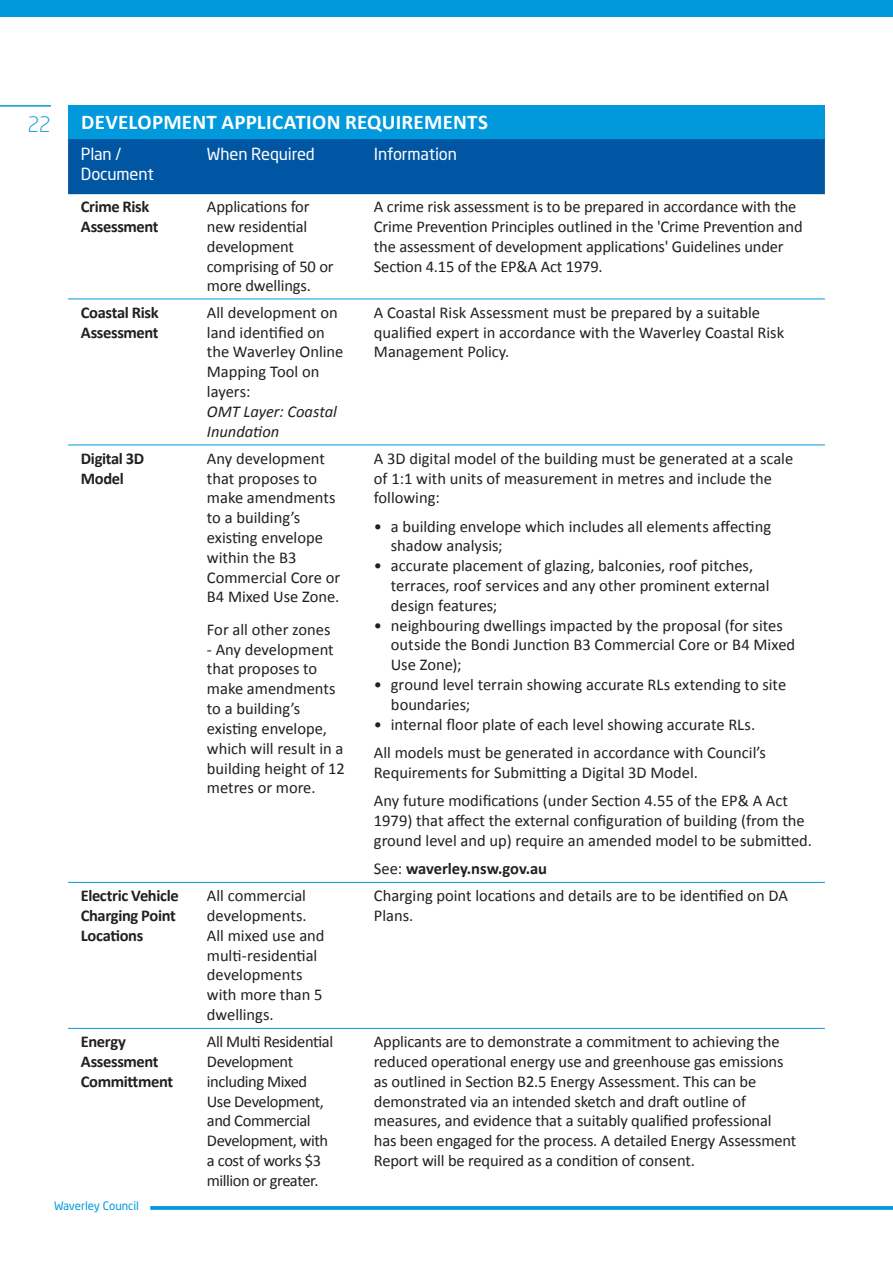
<style>
.page{position:relative;width:893px;height:1263px;background:#fff}
.page>*{position:absolute;margin:0;border:0;box-sizing:border-box;transform-origin:0 0}
.Subhead{font:700 21px "Calibri";letter-spacing:.01em;color:#fff}
.t1{font:300 21px "Neo Sans Std";color:#0099dc}
.body{font:16.5px/19.8px "Calibri";color:#231f20}
.Tables_Waverley{font:16.5px/19.8px "Calibri";letter-spacing:-.01em;color:#231f20}
.Table_bullets{font:16.5px/19.8px "Calibri";color:#231f20}
.Subhead-2{font:16.5px/19.8px "Calibri";letter-spacing:-.03em;color:#231f20}
.Subhead-3{font:700 16.5px/19.8px "Calibri";letter-spacing:-.02em;color:#231f20}
.Subhead-4{font:16.5px/19.8px "Neo Sans Std";letter-spacing:-.01em;color:#fff}
.Table_bullets-2{font:italic 16.5px/19.8px "Calibri";letter-spacing:-.005em;color:#231f20}
.body-2{font:700 16.5px "Calibri";letter-spacing:-.005em;color:#241f21}
.t2{font:11.55px "Neo Sans Std";color:#0099dc}
.s1{font-weight:400;color:#231f20}
</style>
<div class="page">
<svg style="left:150px;top:1206px;width:742px;height:4px;background:#0f9fde"></svg>
<div style="left:0;top:0;width:893px;height:16px;background:#0099dc"></div>
<hr style="left:0;top:105px;width:51px;height:2px;background:#0099dc">
<div style="left:68px;top:105px;width:757px;height:34px;background:#0099dc"></div>
<div style="left:68px;top:139px;width:757px;height:55px;background:#0156a3"></div>
<hr style="left:68px;top:299px;width:126px;height:1px;background:#0099dc">
<hr style="left:194px;top:299px;width:167px;height:1px;background:#0099dc">
<hr style="left:361px;top:299px;width:464px;height:1px;background:#0099dc">
<hr style="left:68px;top:445px;width:126px;height:1px;background:#0099dc">
<hr style="left:194px;top:445px;width:167px;height:1px;background:#0099dc">
<hr style="left:361px;top:445px;width:464px;height:1px;background:#0099dc">
<hr style="left:68px;top:882px;width:126px;height:1px;background:#0099dc">
<hr style="left:194px;top:882px;width:167px;height:1px;background:#0099dc">
<hr style="left:361px;top:882px;width:464px;height:1px;background:#0099dc">
<hr style="left:68px;top:1028px;width:126px;height:1px;background:#0099dc">
<hr style="left:194px;top:1028px;width:167px;height:1px;background:#0099dc">
<hr style="left:361px;top:1028px;width:464px;height:1px;background:#0099dc">
<p class="t1" style="left:27px;top:111px;width:25px">22</p>
<p class="Subhead" style="left:81px;top:109px;width:408px">DEVELOPMENT APPLICATION REQUIREMENTS</p>
<p class="Subhead-4" style="left:81px;top:144px;width:74px">Plan /<br>Document</p>
<p class="Subhead-4" style="left:207px;top:144px;width:109px">When Required</p>
<p class="Subhead-4" style="left:374px;top:144px;width:85px">Information</p>
<p class="Subhead-3" style="left:81px;top:197px;width:79px">Crime Risk<br>Assessment</p>
<p class="Tables_Waverley" style="left:207px;top:197px;width:128px">Applications for new residential development comprising of 50 or more dwellings.</p>
<p class="Tables_Waverley" style="left:374px;top:197px;width:430px">A crime risk assessment is to be prepared in accordance with the Crime Prevention Principles outlined in the 'Crime Prevention and the assessment of development applications' Guidelines under Section 4.15 of the EP&amp;A Act 1979.</p>
<p class="Subhead-3" style="left:81px;top:302px;width:79px">Coastal Risk<br>Assessment</p>
<p class="Table_bullets" style="left:207px;top:302px;width:138px">All development on land identified on the Waverley Online<br>Mapping Tool on layers:</p>
<p class="Table_bullets-2" style="left:207px;top:401px;width:131px">OMT Layer: Coastal<br>Inundation</p>
<p class="body" style="left:374px;top:302px;width:412px">A Coastal Risk Assessment must be prepared by a suitable qualified expert in accordance with the Waverley Coastal Risk<br>Management Policy.</p>
<p class="Subhead-3" style="left:81px;top:448px;width:65px">Digital 3D<br>Model</p>
<p class="body" style="left:207px;top:448px;width:135px">Any development that proposes to make amendments to a building’s existing envelope within the B3<br>Commercial Core or<br>B4 Mixed Use Zone.</p>
<p class="body" style="left:207px;top:619px;width:125px">For all other zones</p>
<p class="body" style="left:207px;top:639px;width:139px">- Any development that proposes to make amendments to a building’s existing envelope, which will result in a building height of 12 metres or more.</p>
<p class="Subhead-3" style="left:81px;top:886px;width:99px">Electric Vehicle<br>Charging Point<br>Locations</p>
<p class="Table_bullets" style="left:207px;top:886px;width:101px">All commercial developments.</p>
<p class="Table_bullets" style="left:207px;top:925px;width:119px">All mixed use and multi-residential developments with more than 5 dwellings.</p>
<p class="body" style="left:374px;top:448px;width:421px">A 3D digital model of the building must be generated at a scale of 1:1 with units of measurement in metres and include the following:</p>
<p class="Table_bullets" style="left:391px;top:516px;width:382px;text-indent:-17px">• a building envelope which includes all elements affecting shadow analysis;</p>
<p class="Table_bullets" style="left:391px;top:556px;width:380px;text-indent:-17px">• accurate placement of glazing, balconies, roof pitches, terraces, roof services and any other prominent external design features;</p>
<p class="Table_bullets" style="left:391px;top:615px;width:406px;text-indent:-17px">• neighbouring dwellings impacted by the proposal (for sites outside the Bondi Junction B3 Commercial Core or B4 Mixed<br>Use Zone);</p>
<p class="Table_bullets" style="left:391px;top:675px;width:397px;text-indent:-17px">• ground level terrain showing accurate RLs extending to site boundaries;</p>
<p class="Table_bullets" style="left:374px;top:714px;width:383px">• internal floor plate of each level showing accurate RLs.</p>
<p class="body" style="left:374px;top:743px;width:394px">All models must be generated in accordance with Council’s<br>Requirements for Submitting a Digital 3D Model.</p>
<p class="body" style="left:374px;top:791px;width:440px">Any future modifications (under Section 4.55 of the EP&amp; A Act<br>1979) that affect the external configuration of building (from the ground level and up) require an amended model to be submitted.</p>
<p class="body-2" style="left:374px;top:858px;width:175px"><span class="s1">See:</span> waverley.nsw.gov.au</p>
<p class="body" style="left:374px;top:886px;width:416px">Charging point locations and details are to be identified on DA<br>Plans.</p>
<p class="Subhead-3" style="left:81px;top:1032px;width:94px">Energy<br>Assessment<br>Committment</p>
<p class="Subhead-2" style="left:207px;top:1032px;width:128px">All Multi Residential<br>Development including Mixed<br>Use Development, and Commercial<br>Development, with a cost of works $3 million or greater.</p>
<p class="Tables_Waverley" style="left:374px;top:1032px;width:424px">Applicants are to demonstrate a commitment to achieving the reduced operational energy use and greenhouse gas emissions as outlined in Section B2.5 Energy Assessment. This can be demonstrated via an intended sketch and draft outline of measures, and evidence that a suitably qualified professional has been engaged for the process. A detailed Energy Assessment Report will be required as a condition of consent.</p>
<p class="t2" style="left:54px;top:1198px;width:87px">Waverley Council</p>
</div>
